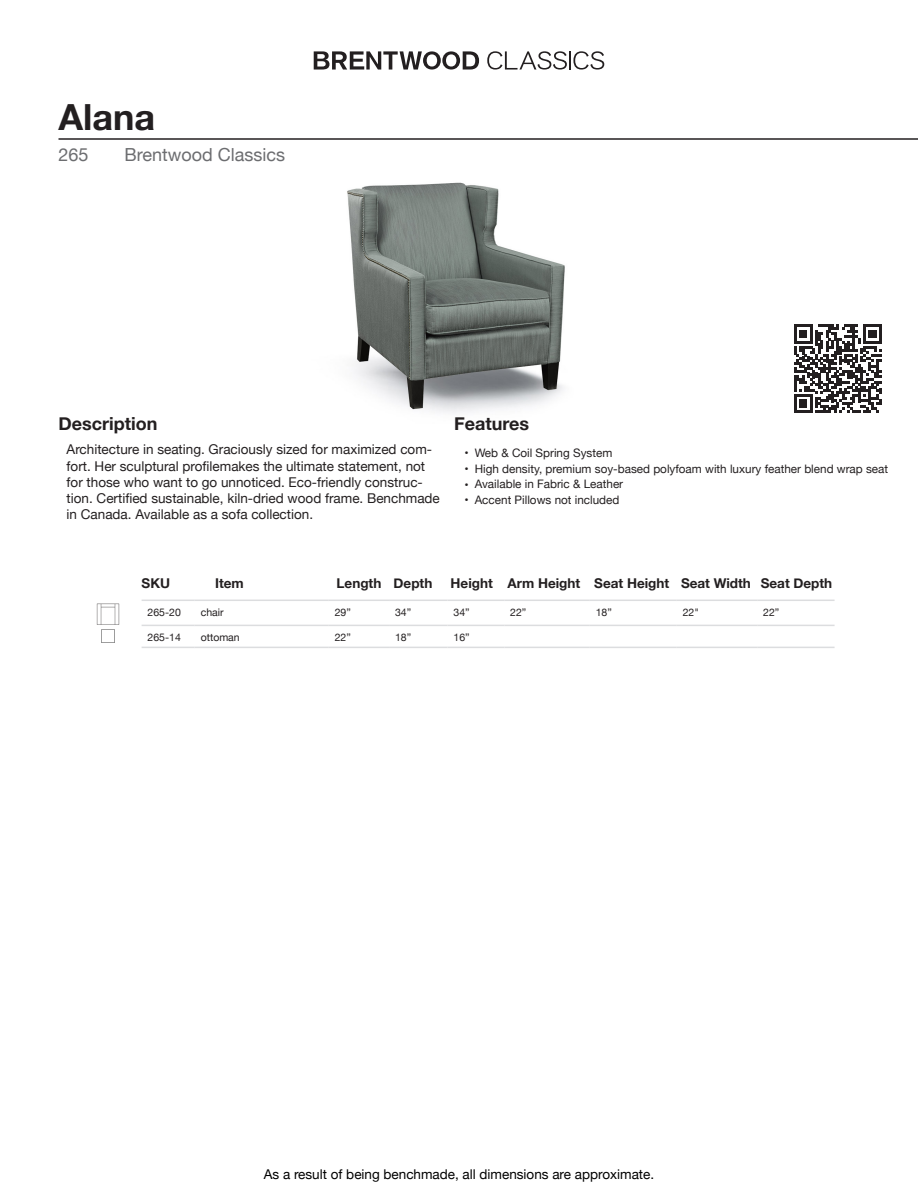
<style>
.page{position:relative;width:918px;height:1188px;background:#fff}
.page>*{position:absolute;margin:0;border:0;box-sizing:border-box;transform-origin:0 0}
.t1{font:700 36px "Helvetica Neue";color:#231f20}
.t2{font:18px "Helvetica Neue";color:#6c6d70}
.t3{font:700 18px "Helvetica Neue";color:#231f20}
.t4{font:13.5px/16.2px "Helvetica Neue";color:#231f20}
.t5{font:700 13.5px "Helvetica Neue";color:#231f20}
.t6{font:13.5px "Helvetica Neue";color:#000}
.t7{font:12px "Helvetica Neue";color:#231f20}
.t8{font:11.7px "Helvetica Neue";color:#231f20}
.t9{font:10.5px "Helvetica Neue";color:#231f20}
</style>
<div class="page">
<svg style="left:314px;top:51px;width:165px;height:19px"></svg>
<svg style="left:487px;top:51px;width:117px;height:19px"></svg>
<hr style="left:58px;top:138px;width:860px;height:2px;background:#231f20">
<img style="left:347px;top:182px;width:218px;height:231px">
<svg style="left:794px;top:325px;width:88px;height:88px"></svg>
<img style="left:96px;top:603px;width:24px;height:40px">
<hr style="left:142px;top:600px;width:53px;height:1px;background:#dcdddf">
<hr style="left:195px;top:600px;width:134px;height:1px;background:#dcdddf">
<hr style="left:329px;top:600px;width:60px;height:1px;background:#dcdddf">
<hr style="left:389px;top:600px;width:59px;height:1px;background:#dcdddf">
<hr style="left:448px;top:600px;width:56px;height:1px;background:#dcdddf">
<hr style="left:504px;top:600px;width:86px;height:1px;background:#dcdddf">
<hr style="left:590px;top:600px;width:87px;height:1px;background:#dcdddf">
<hr style="left:677px;top:600px;width:80px;height:1px;background:#dcdddf">
<hr style="left:757px;top:600px;width:78px;height:1px;background:#dcdddf">
<hr style="left:142px;top:625px;width:53px;height:1px;background:#dcdddf">
<hr style="left:195px;top:625px;width:134px;height:1px;background:#dcdddf">
<hr style="left:329px;top:625px;width:60px;height:1px;background:#dcdddf">
<hr style="left:389px;top:625px;width:59px;height:1px;background:#dcdddf">
<hr style="left:448px;top:625px;width:56px;height:1px;background:#dcdddf">
<hr style="left:504px;top:625px;width:86px;height:1px;background:#dcdddf">
<hr style="left:590px;top:625px;width:87px;height:1px;background:#dcdddf">
<hr style="left:677px;top:625px;width:80px;height:1px;background:#dcdddf">
<hr style="left:757px;top:625px;width:78px;height:1px;background:#dcdddf">
<hr style="left:142px;top:647px;width:53px;height:1px;background:#dcdddf">
<hr style="left:195px;top:647px;width:134px;height:1px;background:#dcdddf">
<hr style="left:329px;top:647px;width:60px;height:1px;background:#dcdddf">
<hr style="left:389px;top:647px;width:59px;height:1px;background:#dcdddf">
<hr style="left:448px;top:647px;width:56px;height:1px;background:#dcdddf">
<hr style="left:504px;top:647px;width:86px;height:1px;background:#dcdddf">
<hr style="left:590px;top:647px;width:87px;height:1px;background:#dcdddf">
<hr style="left:677px;top:647px;width:80px;height:1px;background:#dcdddf">
<hr style="left:757px;top:647px;width:78px;height:1px;background:#dcdddf">
<p class="t1" style="left:58px;top:89px;width:98px">Alana</p>
<p class="t2" style="left:58px;top:141px;width:32px">265</p>
<p class="t2" style="left:124px;top:141px;width:162px">Brentwood Classics</p>
<p class="t3" style="left:58px;top:409px;width:100px">Description</p>
<p class="t3" style="left:454px;top:409px;width:77px">Features</p>
<p class="t4" style="left:67px;top:442px;width:375px">Architecture in seating. Graciously sized for maximized com&shy;fort. Her sculptural profilemakes the ultimate statement, not for those who want to go unnoticed. Eco-friendly construc&shy;tion. Certified sustainable, kiln-dried wood frame. Benchmade in Canada. Available as a sofa collection.</p>
<p class="t7" style="left:464px;top:444px;width:6px">•</p>
<p class="t8" style="left:475px;top:444px;width:139px">Web &amp; Coil Spring System</p>
<p class="t8" style="left:475px;top:476px;width:150px">Available in Fabric &amp; Leather</p>
<p class="t8" style="left:475px;top:460px;width:415px">High density, premium soy-based polyfoam with luxury feather blend wrap seat</p>
<p class="t8" style="left:475px;top:491px;width:146px">Accent Pillows not included</p>
<p class="t7" style="left:464px;top:460px;width:6px">•</p>
<p class="t7" style="left:464px;top:491px;width:6px">•</p>
<p class="t7" style="left:464px;top:476px;width:6px">•</p>
<p class="t5" style="left:142px;top:573px;width:30px">SKU</p>
<p class="t5" style="left:215px;top:573px;width:30px">Item</p>
<p class="t5" style="left:337px;top:573px;width:46px">Length</p>
<p class="t5" style="left:394px;top:573px;width:40px">Depth</p>
<p class="t5" style="left:451px;top:573px;width:44px">Height</p>
<p class="t5" style="left:508px;top:573px;width:74px">Arm Height</p>
<p class="t5" style="left:594px;top:573px;width:77px">Seat Height</p>
<p class="t5" style="left:681px;top:573px;width:71px">Seat Width</p>
<p class="t5" style="left:761px;top:573px;width:73px">Seat Depth</p>
<p class="t9" style="left:148px;top:605px;width:35px">265-20</p>
<p class="t9" style="left:201px;top:605px;width:24px">chair</p>
<p class="t9" style="left:335px;top:605px;width:18px">29”</p>
<p class="t9" style="left:395px;top:605px;width:18px">34”</p>
<p class="t9" style="left:454px;top:605px;width:18px">34”</p>
<p class="t9" style="left:510px;top:605px;width:18px">22”</p>
<p class="t9" style="left:596px;top:605px;width:18px">18”</p>
<p class="t9" style="left:683px;top:605px;width:18px">22"</p>
<p class="t9" style="left:763px;top:605px;width:18px">22”</p>
<p class="t9" style="left:148px;top:630px;width:35px">265-14</p>
<p class="t9" style="left:201px;top:630px;width:41px">ottoman</p>
<p class="t9" style="left:335px;top:630px;width:18px">22”</p>
<p class="t9" style="left:395px;top:630px;width:18px">18”</p>
<p class="t9" style="left:454px;top:630px;width:18px">16”</p>
<p class="t6" style="left:264px;top:1165px;width:392px">As a result of being benchmade, all dimensions are approximate.</p>
</div>
